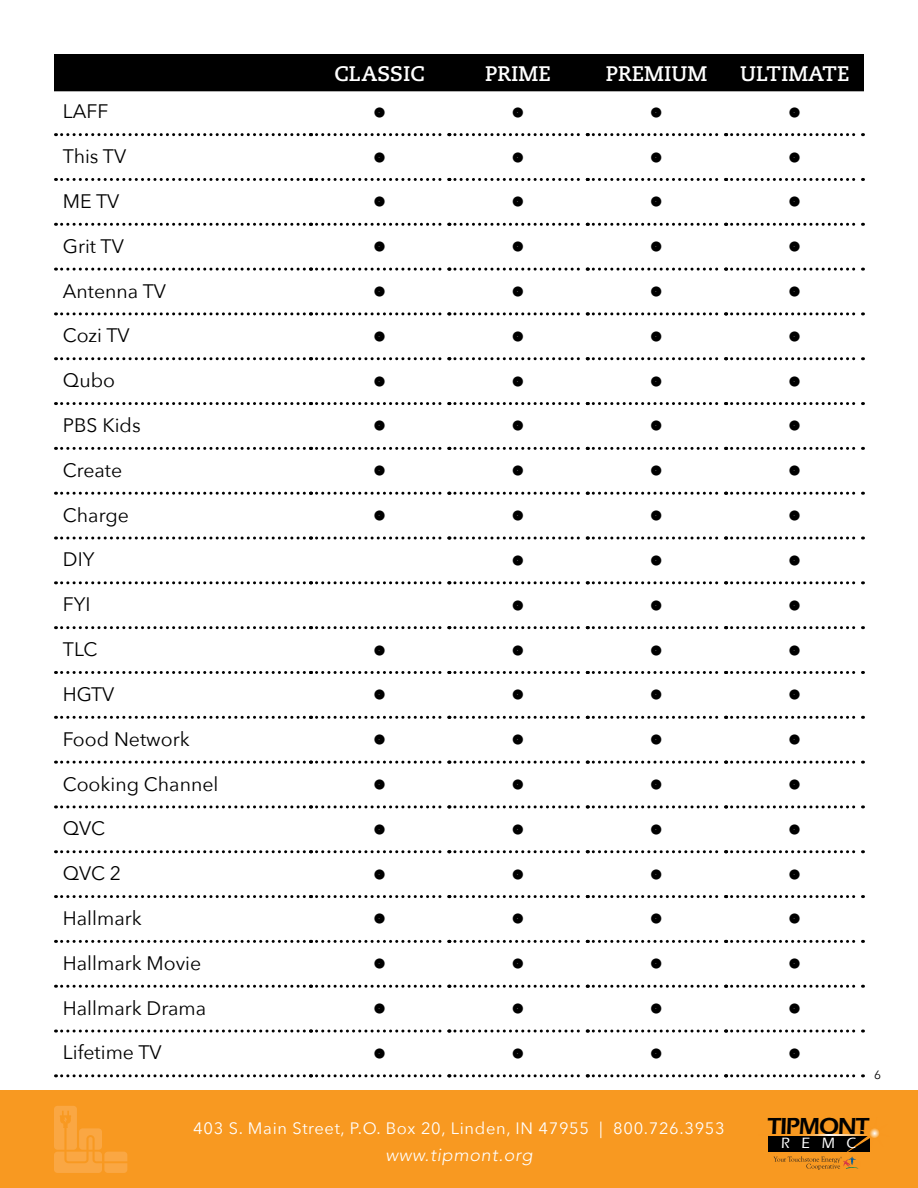
<style>
.page{position:relative;width:918px;height:1188px;background:#fff}
.page>*{position:absolute;margin:0;border:0;box-sizing:border-box;transform-origin:0 0}
.t1{font:600 24px "Eras ITC";letter-spacing:-.05em;color:#000}
.t2{font:700 21px "Caecilia";color:#fff}
.t3{font:19.5px "Avenir Next";color:#000}
.t4{font:italic 300 18px "Avenir LT Std";letter-spacing:.04em;color:#fff}
.t5{font:16.5px "Avenir Next";letter-spacing:.04em;color:#fff}
.t6{font:500 15.45px "Eras ITC";color:#fff}
.t7{font:12px "Avenir Next";color:#000}
</style>
<div class="page">
<div style="left:0;top:1091px;width:918px;height:97px;background:#f89921"></div>
<svg style="left:54px;top:1106px;width:73px;height:67px"></svg>
<div style="left:768px;top:1135px;width:101px;height:16px;background:#000"></div>
<svg style="left:773px;top:1128px;width:106px;height:42px"></svg>
<div style="left:54px;top:54px;width:810px;height:37px;background:#000"></div>
<svg style="left:317px;top:133px;width:263px;height:3px"></svg>
<svg style="left:587px;top:133px;width:269px;height:3px"></svg>
<svg style="left:317px;top:178px;width:263px;height:3px"></svg>
<svg style="left:587px;top:178px;width:269px;height:3px"></svg>
<svg style="left:317px;top:223px;width:263px;height:3px"></svg>
<svg style="left:587px;top:223px;width:269px;height:3px"></svg>
<svg style="left:317px;top:268px;width:263px;height:3px"></svg>
<svg style="left:587px;top:268px;width:269px;height:3px"></svg>
<svg style="left:317px;top:312px;width:263px;height:3px"></svg>
<svg style="left:587px;top:312px;width:269px;height:3px"></svg>
<svg style="left:317px;top:357px;width:263px;height:3px"></svg>
<svg style="left:587px;top:357px;width:269px;height:3px"></svg>
<svg style="left:317px;top:402px;width:263px;height:3px"></svg>
<svg style="left:587px;top:402px;width:269px;height:3px"></svg>
<svg style="left:317px;top:447px;width:263px;height:3px"></svg>
<svg style="left:587px;top:447px;width:269px;height:3px"></svg>
<svg style="left:317px;top:492px;width:263px;height:3px"></svg>
<svg style="left:587px;top:492px;width:269px;height:3px"></svg>
<svg style="left:317px;top:537px;width:263px;height:3px"></svg>
<svg style="left:587px;top:537px;width:269px;height:3px"></svg>
<svg style="left:317px;top:581px;width:263px;height:3px"></svg>
<svg style="left:587px;top:581px;width:269px;height:3px"></svg>
<svg style="left:317px;top:626px;width:263px;height:3px"></svg>
<svg style="left:587px;top:626px;width:269px;height:3px"></svg>
<svg style="left:317px;top:671px;width:263px;height:3px"></svg>
<svg style="left:587px;top:671px;width:269px;height:3px"></svg>
<svg style="left:317px;top:716px;width:263px;height:3px"></svg>
<svg style="left:587px;top:716px;width:269px;height:3px"></svg>
<svg style="left:317px;top:761px;width:263px;height:3px"></svg>
<svg style="left:587px;top:761px;width:269px;height:3px"></svg>
<svg style="left:317px;top:805px;width:263px;height:3px"></svg>
<svg style="left:587px;top:805px;width:269px;height:3px"></svg>
<svg style="left:317px;top:850px;width:263px;height:3px"></svg>
<svg style="left:587px;top:850px;width:269px;height:3px"></svg>
<svg style="left:317px;top:895px;width:263px;height:3px"></svg>
<svg style="left:587px;top:895px;width:269px;height:3px"></svg>
<svg style="left:317px;top:940px;width:263px;height:3px"></svg>
<svg style="left:587px;top:940px;width:269px;height:3px"></svg>
<svg style="left:317px;top:985px;width:263px;height:3px"></svg>
<svg style="left:587px;top:985px;width:269px;height:3px"></svg>
<svg style="left:317px;top:1030px;width:263px;height:3px"></svg>
<svg style="left:587px;top:1030px;width:269px;height:3px"></svg>
<svg style="left:317px;top:1074px;width:263px;height:3px"></svg>
<svg style="left:587px;top:1074px;width:269px;height:3px"></svg>
<svg style="left:56px;top:133px;width:255px;height:3px"></svg>
<svg style="left:56px;top:178px;width:255px;height:3px"></svg>
<svg style="left:56px;top:223px;width:255px;height:3px"></svg>
<svg style="left:56px;top:268px;width:255px;height:3px"></svg>
<svg style="left:56px;top:312px;width:255px;height:3px"></svg>
<svg style="left:56px;top:357px;width:255px;height:3px"></svg>
<svg style="left:56px;top:402px;width:255px;height:3px"></svg>
<svg style="left:56px;top:447px;width:255px;height:3px"></svg>
<svg style="left:56px;top:492px;width:255px;height:3px"></svg>
<svg style="left:56px;top:537px;width:255px;height:3px"></svg>
<svg style="left:56px;top:581px;width:255px;height:3px"></svg>
<svg style="left:56px;top:626px;width:255px;height:3px"></svg>
<svg style="left:56px;top:671px;width:255px;height:3px"></svg>
<svg style="left:56px;top:716px;width:255px;height:3px"></svg>
<svg style="left:56px;top:761px;width:255px;height:3px"></svg>
<svg style="left:56px;top:805px;width:255px;height:3px"></svg>
<svg style="left:56px;top:850px;width:255px;height:3px"></svg>
<svg style="left:56px;top:895px;width:255px;height:3px"></svg>
<svg style="left:56px;top:940px;width:255px;height:3px"></svg>
<svg style="left:56px;top:985px;width:255px;height:3px"></svg>
<svg style="left:56px;top:1030px;width:255px;height:3px"></svg>
<svg style="left:56px;top:1074px;width:255px;height:3px"></svg>
<p class="t3" style="left:63px;top:95px;width:47px">LAFF</p>
<p class="t3" style="left:63px;top:140px;width:65px">This TV</p>
<p class="t3" style="left:63px;top:185px;width:58px">ME TV</p>
<p class="t3" style="left:63px;top:229px;width:62px">Grit TV</p>
<p class="t3" style="left:63px;top:274px;width:105px">Antenna TV</p>
<p class="t3" style="left:63px;top:319px;width:68px">Cozi TV</p>
<p class="t3" style="left:63px;top:364px;width:54px">Qubo</p>
<p class="t3" style="left:63px;top:409px;width:79px">PBS Kids</p>
<p class="t3" style="left:63px;top:454px;width:61px">Create</p>
<p class="t3" style="left:63px;top:498px;width:67px">Charge</p>
<p class="t3" style="left:63px;top:543px;width:33px">DIY</p>
<p class="t3" style="left:63px;top:588px;width:29px">FYI</p>
<p class="t3" style="left:63px;top:633px;width:36px">TLC</p>
<p class="t3" style="left:63px;top:678px;width:53px">HGTV</p>
<p class="t3" style="left:63px;top:722px;width:128px">Food Network</p>
<p class="t3" style="left:63px;top:767px;width:157px">Cooking Channel</p>
<p class="t3" style="left:63px;top:812px;width:44px">QVC</p>
<p class="t3" style="left:63px;top:857px;width:60px">QVC 2</p>
<p class="t3" style="left:63px;top:902px;width:80px">Hallmark</p>
<p class="t3" style="left:63px;top:947px;width:140px">Hallmark Movie</p>
<p class="t3" style="left:63px;top:991px;width:145px">Hallmark Drama</p>
<p class="t3" style="left:63px;top:1036px;width:100px">Lifetime TV</p>
<p class="t2" style="left:335px;top:61px;width:92px">CLASSIC</p>
<p class="t2" style="left:485px;top:61px;width:67px">PRIME</p>
<p class="t2" style="left:606px;top:61px;width:103px">PREMIUM</p>
<p class="t2" style="left:740px;top:61px;width:111px">ULTIMATE</p>
<p class="t7" style="left:874px;top:1065px;width:8px">6</p>
<p class="t5" style="left:193px;top:1114px;width:533px">403 S. Main Street, P.O. Box 20, Linden, IN 47955 | 800.726.3953</p>
<p class="t4" style="left:385px;top:1144px;width:149px">www.tipmont.org</p>
<p class="t1" style="left:767px;top:1112px;width:104px">TIPMONT</p>
<p class="t6" style="left:781px;top:1134px;width:77px">R E M C</p>
</div>
